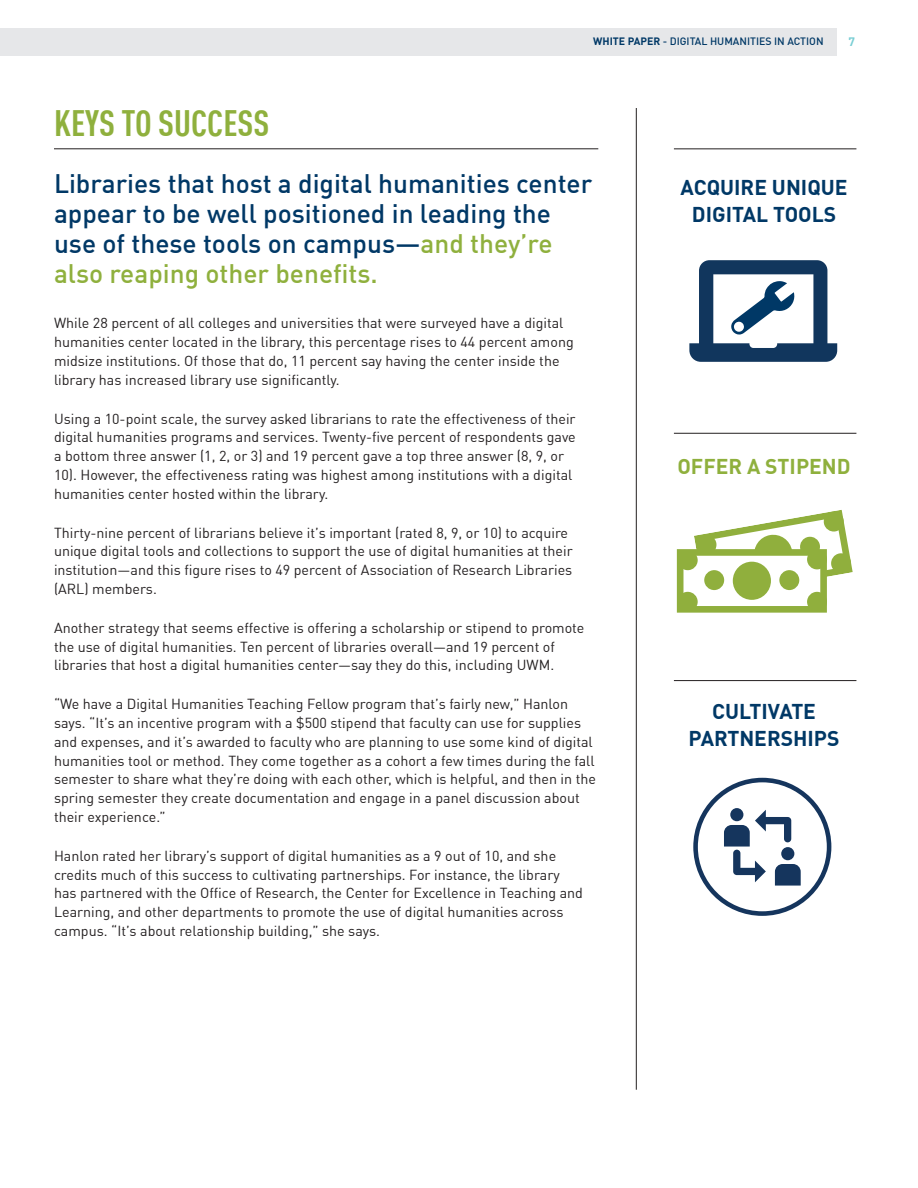
<style>
.page{position:relative;width:918px;height:1188px;background:#fff}
.page>*{position:absolute;margin:0;border:0;box-sizing:border-box;transform-origin:0 0}
.heading_1{font:700 condensed 36px "DIN Offc";color:#8fb03d}
.body{font:500 26.25px/30px "DIN Offc";color:#003866}
.heading_1-2{font:700 21px/27px "DIN Offc";color:#003866;text-align:center}
.subhead{font:700 21px/27px "DIN Offc";color:#003866;text-align:center}
.subhead-2{font:700 21px "DIN Offc";color:#8fb03d}
.body-2{font:14.25px/18.8px "DIN Offc";color:#231f20}
.t1{font:700 12px "DIN Offc";color:#79ced4}
.t2{font:500 10.5px "DIN Offc";color:#003866}
.s1{font-weight:700}
.s2{color:#8fb03d}
</style>
<div class="page">
<div style="left:0;top:28px;width:837px;height:27px;background:#e6e7e9"></div>
<hr style="left:54px;top:149px;width:544px;height:1px;background:#231f20">
<hr style="left:674px;top:149px;width:182px;height:1px;background:#231f20">
<hr style="left:674px;top:433px;width:182px;height:1px;background:#231f20">
<hr style="left:674px;top:680px;width:182px;height:1px;background:#231f20">
<svg style="left:689px;top:260px;width:148px;height:102px"></svg>
<svg style="left:693px;top:778px;width:138px;height:138px"></svg>
<svg style="left:694px;top:510px;width:159px;height:67px"></svg>
<div style="left:680px;top:552px;width:144px;height:57px;background:#fff"></div>
<div style="left:677px;top:549px;width:150px;height:64px;border:7px solid #90af3d"></div>
<div style="left:678px;top:550px;width:20px;height:20px;background:#90af3d;border-radius:50%"></div>
<div style="left:678px;top:592px;width:20px;height:20px;background:#90af3d;border-radius:50%"></div>
<div style="left:807px;top:592px;width:20px;height:20px;background:#90af3d;border-radius:50%"></div>
<div style="left:807px;top:549px;width:20px;height:20px;background:#90af3d;border-radius:50%"></div>
<div style="left:779px;top:570px;width:20px;height:20px;background:#90af3d;border-radius:50%"></div>
<div style="left:704px;top:570px;width:20px;height:20px;background:#90af3d;border-radius:50%"></div>
<div style="left:733px;top:562px;width:38px;height:38px;background:#90af3d;border-radius:50%"></div>
<hr style="left:636px;top:108px;width:1px;height:982px;background:#231f20">
<p class="t2" style="left:593px;top:35px;width:232px"><span class="s1">WHITE PAPER</span> - DIGITAL HUMANITIES IN ACTION</p>
<p class="t1" style="left:848px;top:33px;width:8px">7</p>
<p class="heading_1" style="left:54px;top:101px;width:217px">KEYS TO SUCCESS</p>
<p class="body" style="left:54px;top:168px;width:540px">Libraries that host a digital humanities center appear to be well positioned in leading the use of these tools on campus—<span class="s2">and they’re also reaping other benefits.</span></p>
<p class="body-2" style="left:54px;top:314px;width:521px">While 28 percent of all colleges and universities that were surveyed have a digital humanities center located in the library, this percentage rises to 44 percent among midsize institutions. Of those that do, 11 percent say having the center inside the library has increased library use significantly.</p>
<p class="body-2" style="left:54px;top:409px;width:523px">Using a 10-point scale, the survey asked librarians to rate the effectiveness of their digital humanities programs and services. Twenty-five percent of respondents gave a bottom three answer (1, 2, or 3) and 19 percent gave a top three answer (8, 9, or 10). However, the effectiveness rating was highest among institutions with a digital humanities center hosted within the library.</p>
<p class="body-2" style="left:54px;top:523px;width:520px">Thirty-nine percent of librarians believe it’s important (rated 8, 9, or 10) to acquire unique digital tools and collections to support the use of digital humanities at their institution—and this figure rises to 49 percent of Association of Research Libraries (ARL) members.</p>
<p class="body-2" style="left:54px;top:618px;width:532px">Another strategy that seems effective is offering a scholarship or stipend to promote the use of digital humanities. Ten percent of libraries overall—and 19 percent of libraries that host a digital humanities center—say they do this, including UWM.</p>
<p class="body-2" style="left:54px;top:695px;width:544px">“We have a Digital Humanities Teaching Fellow program that’s fairly new,” Hanlon says. “It’s an incentive program with a $500 stipend that faculty can use for supplies and expenses, and it’s awarded to faculty who are planning to use some kind of digital humanities tool or method. They come together as a cohort a few times during the fall semester to share what they’re doing with each other, which is helpful, and then in the spring semester they create documentation and engage in a panel discussion about their experience.”</p>
<p class="body-2" style="left:54px;top:846px;width:530px">Hanlon rated her library’s support of digital humanities as a 9 out of 10, and she credits much of this success to cultivating partnerships. For instance, the library has partnered with the Office of Research, the Center for Excellence in Teaching and Learning, and other departments to promote the use of digital humanities across campus. “It’s about relationship building,” she says.</p>
<p class="heading_1-2" style="left:681px;top:174px;width:169px">ACQUIRE UNIQUE<br>DIGITAL TOOLS</p>
<p class="subhead-2" style="left:677px;top:453px;width:175px">OFFER A STIPEND</p>
<p class="subhead" style="left:689px;top:698px;width:153px">CULTIVATE<br>PARTNERSHIPS</p>
</div>
